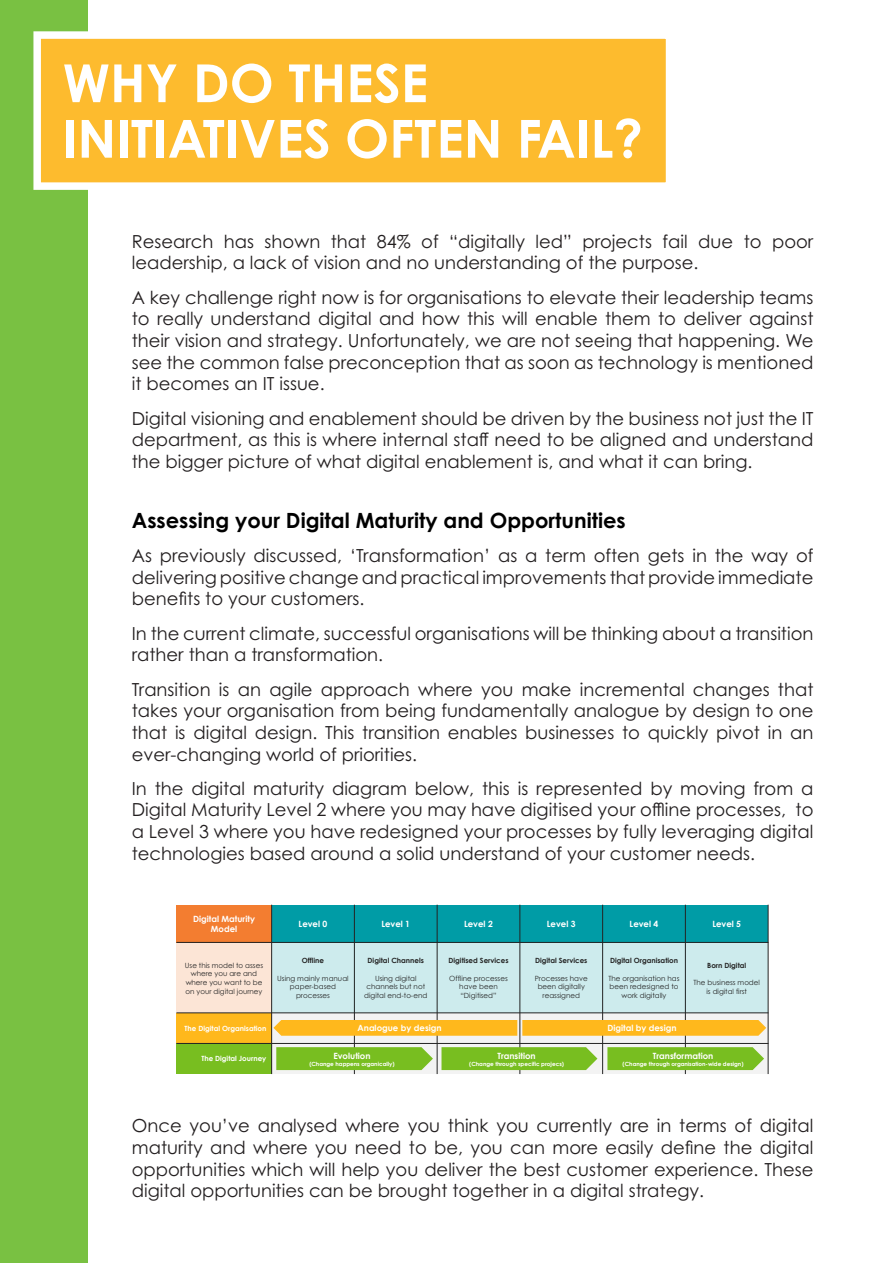
<style>
.page{position:relative;width:893px;height:1263px;background:#fff}
.page>*{position:absolute;margin:0;border:0;box-sizing:border-box;transform-origin:0 0}
.t1{font:700 52.5px/55.5px "Century Gothic Pro";color:#fff}
.t2{font:700 21px "Century Gothic Pro";color:#000}
.t3{font:18px/21.6px "Century Gothic Pro";color:#231f20;text-align:justify}
.t4{font:700 8.55px/10.1px "Century Gothic";color:#fff;text-align:center}
.t5{font:7.2px/8.6px "Century Gothic";color:#242424;text-align:center}
.t6{font:700 7.2px "Century Gothic";color:#242424}
.t7{font:700 7.2px "Century Gothic";color:#fff}
.t8{font:700 5.7px "Century Gothic";letter-spacing:-.005em;color:#fff}
</style>
<div class="page">
<div style="left:0;top:0;width:87px;height:1263px;background:#79c142"></div>
<div style="left:33px;top:31px;width:640px;height:159px;background:#fdbb2e;border:8px solid #fff"></div>
<div style="left:176px;top:905px;width:96px;height:37px;background:#f37d30"></div>
<div style="left:272px;top:905px;width:82px;height:37px;background:#009ca6"></div>
<div style="left:354px;top:905px;width:83px;height:37px;background:#009ca6"></div>
<div style="left:437px;top:905px;width:83px;height:37px;background:#009ca6"></div>
<div style="left:520px;top:905px;width:83px;height:37px;background:#009ca6"></div>
<div style="left:603px;top:905px;width:82px;height:37px;background:#009ca6"></div>
<div style="left:685px;top:905px;width:83px;height:37px;background:#009ca6"></div>
<div style="left:176px;top:942px;width:96px;height:71px;background:#fce5d6"></div>
<div style="left:272px;top:942px;width:82px;height:71px;background:#cdebed"></div>
<div style="left:354px;top:942px;width:83px;height:71px;background:#cdebed"></div>
<div style="left:437px;top:942px;width:83px;height:71px;background:#cdebed"></div>
<div style="left:520px;top:942px;width:83px;height:71px;background:#cdebed"></div>
<div style="left:603px;top:942px;width:82px;height:71px;background:#cdebed"></div>
<div style="left:685px;top:942px;width:83px;height:71px;background:#cdebed"></div>
<div style="left:176px;top:1013px;width:96px;height:30px;background:#ffb81c"></div>
<div style="left:272px;top:1013px;width:82px;height:30px;background:#f3f3f3"></div>
<div style="left:354px;top:1013px;width:83px;height:30px;background:#f3f3f3"></div>
<div style="left:437px;top:1013px;width:83px;height:30px;background:#f3f3f3"></div>
<div style="left:520px;top:1013px;width:83px;height:30px;background:#f3f3f3"></div>
<div style="left:603px;top:1013px;width:82px;height:30px;background:#f3f3f3"></div>
<div style="left:685px;top:1013px;width:83px;height:30px;background:#f3f3f3"></div>
<div style="left:176px;top:1043px;width:96px;height:31px;background:#78be20"></div>
<div style="left:272px;top:1043px;width:82px;height:31px;background:#242424;opacity:.05"></div>
<div style="left:354px;top:1043px;width:83px;height:31px;background:#242424;opacity:.05"></div>
<div style="left:437px;top:1043px;width:83px;height:31px;background:#242424;opacity:.05"></div>
<div style="left:520px;top:1043px;width:83px;height:31px;background:#242424;opacity:.05"></div>
<div style="left:603px;top:1043px;width:82px;height:31px;background:#242424;opacity:.05"></div>
<div style="left:685px;top:1043px;width:83px;height:31px;background:#242424;opacity:.05"></div>
<hr style="left:271px;top:905px;width:1px;height:169px;background:#242424">
<hr style="left:354px;top:905px;width:1px;height:169px;background:#242424">
<hr style="left:437px;top:905px;width:1px;height:169px;background:#242424">
<hr style="left:519px;top:905px;width:1px;height:169px;background:#242424">
<hr style="left:602px;top:905px;width:1px;height:169px;background:#242424">
<hr style="left:685px;top:905px;width:1px;height:169px;background:#242424">
<hr style="left:176px;top:942px;width:592px;height:1px;background:#242424">
<hr style="left:176px;top:1012px;width:592px;height:1px;background:#242424">
<hr style="left:176px;top:1043px;width:592px;height:1px;background:#242424">
<hr style="left:768px;top:905px;width:1px;height:169px;background:#242424">
<svg style="left:273px;top:1020px;width:493px;height:16px;background:#fdba24"></svg>
<svg style="left:276px;top:1047px;width:157px;height:23px;background:#7dc029"></svg>
<svg style="left:441px;top:1047px;width:156px;height:23px;background:#7dc029"></svg>
<svg style="left:607px;top:1047px;width:157px;height:23px;background:#7dc029"></svg>
<p class="t1" style="left:63px;top:54px;width:582px">WHY DO THESE<br>INITIATIVES OFTEN FAIL?</p>
<p class="t3" style="left:132px;top:230px;width:683px">Research has shown that 84% of “digitally led” projects fail due to poor leadership, a lack of vision and no understanding of the purpose.</p>
<p class="t3" style="left:132px;top:286px;width:683px">A key challenge right now is for organisations to elevate their leadership teams to really understand digital and how this will enable them to deliver against their vision and strategy. Unfortunately, we are not seeing that happening. We see the common false preconception that as soon as technology is mentioned it becomes an IT issue.</p>
<p class="t3" style="left:132px;top:407px;width:683px">Digital visioning and enablement should be driven by the business not just the IT department, as this is where internal staff need to be aligned and understand the bigger picture of what digital enablement is, and what it can bring.</p>
<p class="t2" style="left:132px;top:507px;width:495px">Assessing your Digital Maturity and Opportunities</p>
<p class="t3" style="left:132px;top:545px;width:683px">As previously discussed, ‘Transformation’ as a term often gets in the way of delivering positive change and practical improvements that provide immediate benefits to your customers.</p>
<p class="t3" style="left:132px;top:622px;width:683px">In the current climate, successful organisations will be thinking about a transition rather than a transformation.</p>
<p class="t3" style="left:132px;top:678px;width:683px">Transition is an agile approach where you make incremental changes that takes your organisation from being fundamentally analogue by design to one that is digital design. This transition enables businesses to quickly pivot in an ever-changing world of priorities.</p>
<p class="t3" style="left:132px;top:777px;width:683px">In the digital maturity diagram below, this is represented by moving from a Digital Maturity Level 2 where you may have digitised your offline processes, to a Level 3 where you have redesigned your processes by fully leveraging digital technologies based around a solid understand of your customer needs.</p>
<p class="t4" style="left:193px;top:913px;width:63px">Digital Maturity<br>Model</p>
<p class="t4" style="left:299px;top:918px;width:30px">Level 0</p>
<p class="t4" style="left:381px;top:918px;width:30px">Level 1</p>
<p class="t4" style="left:464px;top:918px;width:30px">Level 2</p>
<p class="t4" style="left:547px;top:918px;width:30px">Level 3</p>
<p class="t4" style="left:630px;top:918px;width:30px">Level 4</p>
<p class="t4" style="left:712px;top:918px;width:30px">Level 5</p>
<p class="t5" style="left:185px;top:961px;width:80px">Use this model to asses where you are and where you want to be on your digital journey</p>
<p class="t6" style="left:302px;top:955px;width:24px">Offline</p>
<p class="t5" style="left:277px;top:974px;width:73px">Using mainly manual paper-based processes</p>
<p class="t6" style="left:368px;top:955px;width:58px">Digital Channels</p>
<p class="t5" style="left:364px;top:974px;width:65px">Using digital channels but not digital end-to-end</p>
<p class="t6" style="left:448px;top:955px;width:62px">Digitised Services</p>
<p class="t5" style="left:449px;top:974px;width:60px">Offline processes have been “Digitised”</p>
<p class="t6" style="left:535px;top:955px;width:54px">Digital Services</p>
<p class="t5" style="left:535px;top:974px;width:55px">Processes have been digitally reassigned</p>
<p class="t6" style="left:610px;top:955px;width:70px">Digital Organisation</p>
<p class="t5" style="left:608px;top:974px;width:72px">The organisation has been redesigned to work digitally</p>
<p class="t6" style="left:707px;top:960px;width:40px">Born Digital</p>
<p class="t5" style="left:693px;top:978px;width:68px">The business model is digital first</p>
<p class="t7" style="left:185px;top:1023px;width:83px">The Digital Organisation</p>
<p class="t7" style="left:201px;top:1053px;width:67px">The Digital Journey</p>
<p class="t4" style="left:357px;top:1023px;width:86px">Analogue by design</p>
<p class="t4" style="left:607px;top:1023px;width:71px">Digital by design</p>
<p class="t4" style="left:333px;top:1050px;width:39px">Evolution</p>
<p class="t8" style="left:309px;top:1059px;width:87px">(Change happens organically)</p>
<p class="t4" style="left:497px;top:1050px;width:40px">Transition</p>
<p class="t8" style="left:469px;top:1059px;width:96px">(Change through specific projecs)</p>
<p class="t4" style="left:653px;top:1050px;width:62px">Transformation</p>
<p class="t8" style="left:623px;top:1059px;width:122px">(Change through organisation-wide design)</p>
<p class="t3" style="left:132px;top:1115px;width:683px">Once you’ve analysed where you think you currently are in terms of digital maturity and where you need to be, you can more easily define the digital opportunities which will help you deliver the best customer experience. These digital opportunities can be brought together in a digital strategy.</p>
</div>
